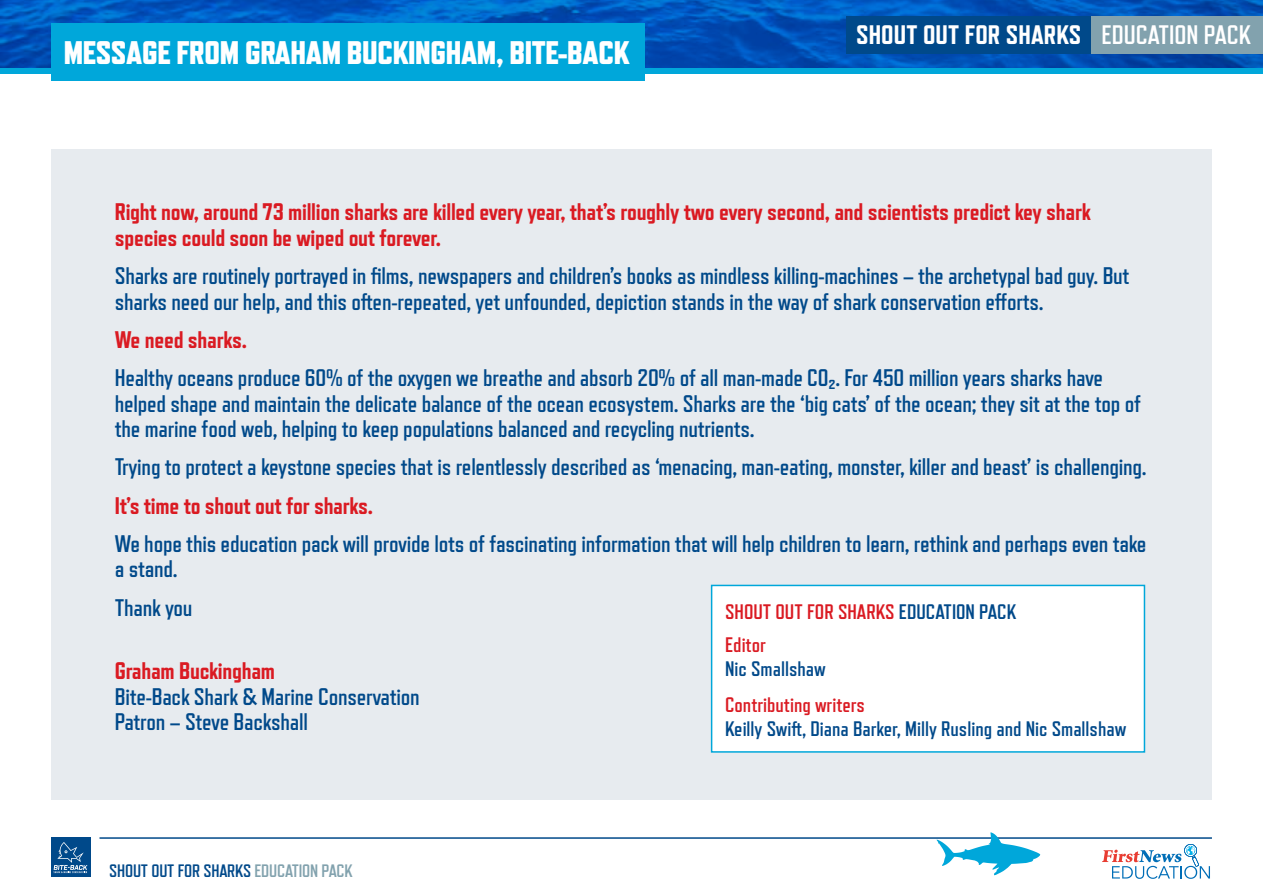
<style>
.page{position:relative;width:1263px;height:893px;background:#fff}
.page>*{position:absolute;margin:0;border:0;box-sizing:border-box;transform-origin:0 0}
.t1{font:800 32.7px "Refrigerator Deluxe";letter-spacing:-.01em;color:#fff}
.t2{font:800 26.7px "Refrigerator Deluxe";letter-spacing:.005em;color:#fff}
.t3{font:700 24px/25.5px "Refrigerator Deluxe";letter-spacing:-.01em;color:#00498a}
.t4{font:800 24px/25.5px "Refrigerator Deluxe";letter-spacing:-.01em;color:#da1a22}
.t5{font:700 21px "Refrigerator Deluxe";color:#00498a}
.t6{font:700 21px/33px "Refrigerator Deluxe";color:#da1a22}
.t7{font:700 18px "Refrigerator Deluxe";letter-spacing:-.01em;color:#00498a}
.s1{font-weight:700}
.s2{color:#00498a}
.s3{color:#82a2ae}
</style>
<div class="page">
<svg style="left:1102px;top:844px;width:108px;height:35px"></svg>
<div style="left:51px;top:838px;width:39px;height:39px;background:#00498a"></div>
<svg style="left:54px;top:842px;width:34px;height:31px"></svg>
<hr style="left:99px;top:837px;width:1113px;height:2px;background:#00498a">
<svg style="left:937px;top:832px;width:103px;height:43px"></svg>
<div style="left:0;top:0;width:1263px;height:74px;background:#00a7da"></div>
<img style="left:0;top:0;width:1263px;height:68px">
<div style="left:846px;top:16px;width:245px;height:37px;background:#00498a"></div>
<div style="left:1091px;top:16px;width:172px;height:37px;background:#82a2ae"></div>
<div style="left:51px;top:24px;width:593px;height:57px;background:#00a7da"></div>
<div style="left:51px;top:149px;width:1161px;height:650px;background:#e7ebef"></div>
<div style="left:712px;top:585px;width:432px;height:167px;background:#fff"></div>
<div style="left:711px;top:585px;width:434px;height:168px;border:2px solid #00a7da"></div>
<h1 class="t1" style="left:64px;top:33px;width:567px">MESSAGE FROM GRAHAM BUCKINGHAM, BITE-BACK</h1>
<p class="t2" style="left:856px;top:19px;width:396px">SHOUT OUT FOR SHARKS <span class="s1">EDUCATION PACK</span></p>
<p class="t4" style="left:115px;top:199px;width:977px">Right now, around 73 million sharks are killed every year, that’s roughly two every second, and scientists predict key shark species could soon be wiped out forever.</p>
<p class="t3" style="left:115px;top:263px;width:1016px">Sharks are routinely portrayed in films, newspapers and children’s books as mindless killing-machines – the archetypal bad guy. But sharks need our help, and this often-repeated, yet unfounded, depiction stands in the way of shark conservation efforts.</p>
<p class="t4" style="left:115px;top:327px;width:134px">We need sharks.</p>
<p class="t3" style="left:115px;top:365px;width:1028px">Healthy oceans produce 60% of the oxygen we breathe and absorb 20% of all man-made CO2. For 450 million years sharks have helped shape and maintain the delicate balance of the ocean ecosystem. Sharks are the ‘big cats’ of the ocean; they sit at the top of the marine food web, helping to keep populations balanced and recycling nutrients.</p>
<p class="t3" style="left:115px;top:454px;width:1033px">Trying to protect a keystone species that is relentlessly described as ‘menacing, man-eating, monster, killer and beast’ is challenging.</p>
<p class="t4" style="left:115px;top:492px;width:260px">It’s time to shout out for sharks.</p>
<p class="t3" style="left:115px;top:531px;width:1033px">We hope this education pack will provide lots of fascinating information that will help children to learn, rethink and perhaps even take a stand.</p>
<p class="t3" style="left:115px;top:594px;width:79px">Thank you</p>
<p class="t6" style="left:725px;top:595px;width:293px">SHOUT OUT FOR SHARKS <span class="s2">EDUCATION PACK<br></span>Editor</p>
<p class="t5" style="left:725px;top:657px;width:102px">Nic Smallshaw</p>
<p class="t6" style="left:725px;top:689px;width:141px">Contributing writers</p>
<p class="t5" style="left:725px;top:718px;width:403px">Keilly Swift, Diana Barker, Milly Rusling and Nic Smallshaw</p>
<p class="t4" style="left:115px;top:658px;width:162px">Graham Buckingham</p>
<p class="t3" style="left:115px;top:684px;width:306px">Bite-Back Shark &amp; Marine Conservation<br>Patron – Steve Backshall</p>
<p class="t7" style="left:109px;top:861px;width:245px">SHOUT OUT FOR SHARKS <span class="s3">EDUCATION PACK</span></p>
</div>
